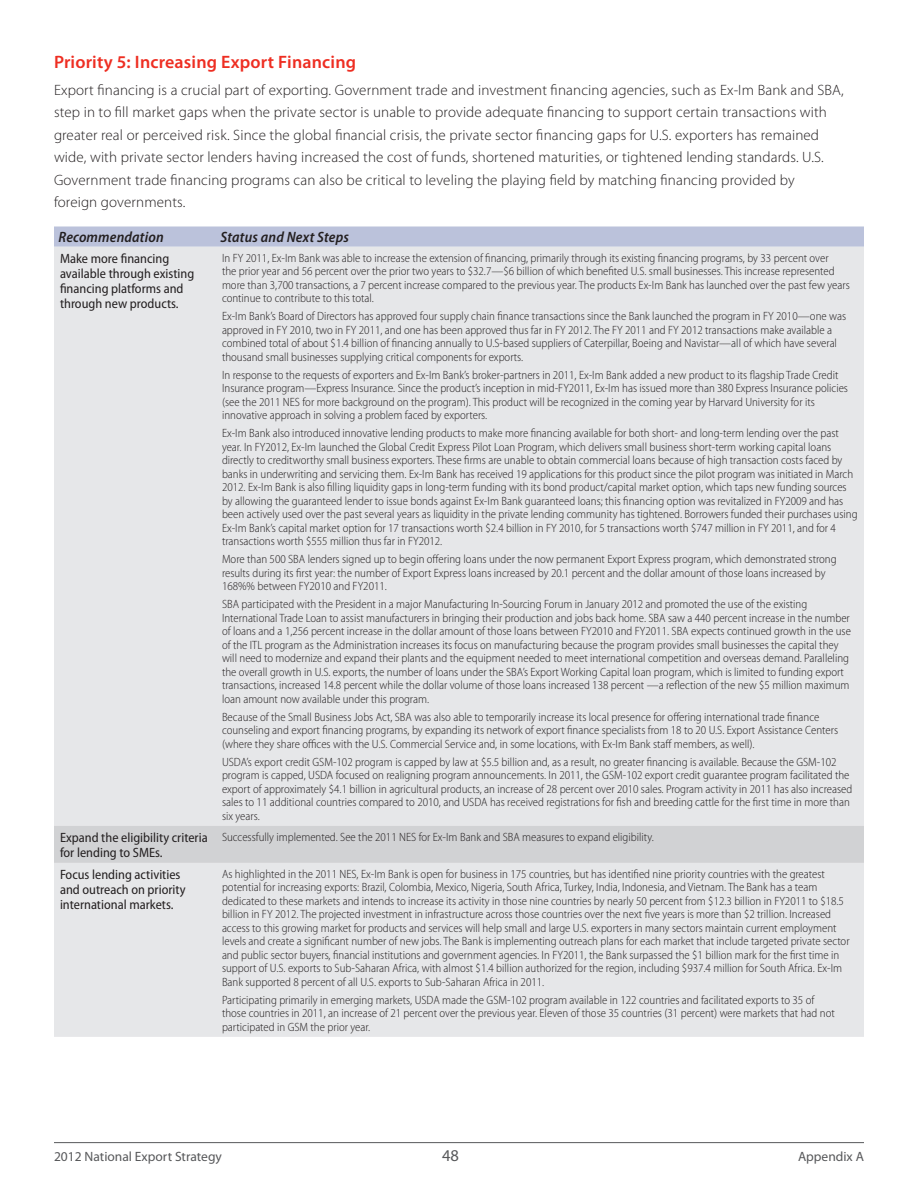
<style>
.page{position:relative;width:918px;height:1188px;background:#fff}
.page>*{position:absolute;margin:0;border:0;box-sizing:border-box;transform-origin:0 0}
.t1{font:600 18px "Myriad Pro";letter-spacing:.01em;color:#ee2e22}
.t2{font:16.5px "Myriad Pro";color:#57585a}
.Body{font:300 15px/22.5px "Myriad Pro";letter-spacing:.01em;color:#231f20}
.Table_Header_Appendi{font:italic 600 semi-condensed 15px "Myriad Pro";letter-spacing:.01em;color:#231f20}
.Appendix_A_Recommend{font:semi-condensed 13.5px/15px "Myriad Pro";color:#231f20}
.t3{font:13.5px "Myriad Pro";color:#57585a}
.Appendix_A{font:300 semi-condensed 12px/13.5px "Myriad Pro";color:#231f20}
</style>
<div class="page">
<hr style="left:54px;top:1142px;width:810px;height:1px;background:#57585a">
<svg style="left:54px;top:226px;width:810px;height:21px;background:#bdc4dc"></svg>
<div style="left:54px;top:247px;width:810px;height:790px;background:#e6e7e9"></div>
<div style="left:54px;top:826px;width:810px;height:37px;background:#d1d2d4"></div>
<h3 class="t1" style="left:54px;top:50px;width:304px">Priority 5: Increasing Export Financing</h3>
<p class="Body" style="left:54px;top:79px;width:791px">Export financing is a crucial part of exporting. Government trade and investment financing agencies, such as Ex-Im Bank and SBA, step in to fill market gaps when the private sector is unable to provide adequate financing to support certain transactions with greater real or perceived risk. Since the global financial crisis, the private sector financing gaps for U.S. exporters has remained wide, with private sector lenders having increased the cost of funds, shortened maturities, or tightened lending standards. U.S.<br>Government trade financing programs can also be critical to leveling the playing field by matching financing provided by<br>foreign governments.</p>
<p class="Table_Header_Appendi" style="left:58px;top:229px;width:107px">Recommendation</p>
<p class="Table_Header_Appendi" style="left:220px;top:229px;width:130px">Status and Next Steps</p>
<p class="Appendix_A_Recommend" style="left:60px;top:251px;width:136px">Make more financing available through existing financing platforms and through new products.</p>
<p class="Appendix_A" style="left:222px;top:251px;width:629px">In FY 2011, Ex-Im Bank was able to increase the extension of financing, primarily through its existing financing programs, by 33 percent over<br>the prior year and 56 percent over the prior two years to $32.7—$6 billion of which benefited U.S. small businesses. This increase represented more than 3,700 transactions, a 7 percent increase compared to the previous year. The products Ex-Im Bank has launched over the past few years continue to contribute to this total.</p>
<p class="Appendix_A" style="left:222px;top:310px;width:626px">Ex-Im Bank’s Board of Directors has approved four supply chain finance transactions since the Bank launched the program in FY 2010—one was approved in FY 2010, two in FY 2011, and one has been approved thus far in FY 2012. The FY 2011 and FY 2012 transactions make available a combined total of about $1.4 billion of financing annually to U.S-based suppliers of Caterpillar, Boeing and Navistar—all of which have several thousand small businesses supplying critical components for exports.</p>
<p class="Appendix_A" style="left:222px;top:368px;width:628px">In response to the requests of exporters and Ex-Im Bank’s broker-partners in 2011, Ex-Im Bank added a new product to its flagship Trade Credit Insurance program—Express Insurance. Since the product’s inception in mid-FY2011, Ex-Im has issued more than 380 Express Insurance policies (see the 2011 NES for more background on the program). This product will be recognized in the coming year by Harvard University for its innovative approach in solving a problem faced by exporters.</p>
<p class="Appendix_A" style="left:222px;top:427px;width:637px">Ex-Im Bank also introduced innovative lending products to make more financing available for both short- and long-term lending over the past year. In FY2012, Ex-Im launched the Global Credit Express Pilot Loan Program, which delivers small business short-term working capital loans directly to creditworthy small business exporters. These firms are unable to obtain commercial loans because of high transaction costs faced by banks in underwriting and servicing them. Ex-Im Bank has received 19 applications for this product since the pilot program was initiated in March 2012. Ex-Im Bank is also filling liquidity gaps in long-term funding with its bond product/capital market option, which taps new funding sources by allowing the guaranteed lender to issue bonds against Ex-Im Bank guaranteed loans; this financing option was revitalized in FY2009 and has been actively used over the past several years as liquidity in the private lending community has tightened. Borrowers funded their purchases using Ex-Im Bank’s capital market option for 17 transactions worth $2.4 billion in FY 2010, for 5 transactions worth $747 million in FY 2011, and for 4 transactions worth $555 million thus far in FY2012.</p>
<p class="Appendix_A" style="left:222px;top:553px;width:616px">More than 500 SBA lenders signed up to begin offering loans under the now permanent Export Express program, which demonstrated strong results during its first year: the number of Export Express loans increased by 20.1 percent and the dollar amount of those loans increased by<br>168%% between FY2010 and FY2011.</p>
<p class="Appendix_A" style="left:222px;top:598px;width:631px">SBA participated with the President in a major Manufacturing In-Sourcing Forum in January 2012 and promoted the use of the existing International Trade Loan to assist manufacturers in bringing their production and jobs back home. SBA saw a 440 percent increase in the number of loans and a 1,256 percent increase in the dollar amount of those loans between FY2010 and FY2011. SBA expects continued growth in the use of the ITL program as the Administration increases its focus on manufacturing because the program provides small businesses the capital they will need to modernize and expand their plants and the equipment needed to meet international competition and overseas demand. Paralleling the overall growth in U.S. exports, the number of loans under the SBA’s Export Working Capital loan program, which is limited to funding export transactions, increased 14.8 percent while the dollar volume of those loans increased 138 percent —a reflection of the new $5 million maximum loan amount now available under this program.</p>
<p class="Appendix_A" style="left:222px;top:710px;width:618px">Because of the Small Business Jobs Act, SBA was also able to temporarily increase its local presence for offering international trade finance counseling and export financing programs, by expanding its network of export finance specialists from 18 to 20 U.S. Export Assistance Centers (where they share offices with the U.S. Commercial Service and, in some locations, with Ex-Im Bank staff members, as well).</p>
<p class="Appendix_A" style="left:222px;top:755px;width:632px">USDA’s export credit GSM-102 program is capped by law at $5.5 billion and, as a result, no greater financing is available. Because the GSM-102 program is capped, USDA focused on realigning program announcements. In 2011, the GSM-102 export credit guarantee program facilitated the export of approximately $4.1 billion in agricultural products, an increase of 28 percent over 2010 sales. Program activity in 2011 has also increased sales to 11 additional countries compared to 2010, and USDA has received registrations for fish and breeding cattle for the first time in more than six years.</p>
<p class="Appendix_A_Recommend" style="left:60px;top:830px;width:149px">Expand the eligibility criteria for lending to SMEs.</p>
<p class="Appendix_A" style="left:222px;top:830px;width:433px">Successfully implemented. See the 2011 NES for Ex-Im Bank and SBA measures to expand eligibility.</p>
<p class="Appendix_A_Recommend" style="left:60px;top:867px;width:127px">Focus lending activities and outreach on priority international markets.</p>
<p class="Appendix_A" style="left:222px;top:867px;width:629px">As highlighted in the 2011 NES, Ex-Im Bank is open for business in 175 countries, but has identified nine priority countries with the greatest potential for increasing exports: Brazil, Colombia, Mexico, Nigeria, South Africa, Turkey, India, Indonesia, and Vietnam. The Bank has a team dedicated to these markets and intends to increase its activity in those nine countries by nearly 50 percent from $12.3 billion in FY2011 to $18.5 billion in FY 2012. The projected investment in infrastructure across those countries over the next five years is more than $2 trillion. Increased access to this growing market for products and services will help small and large U.S. exporters in many sectors maintain current employment levels and create a significant number of new jobs. The Bank is implementing outreach plans for each market that include targeted private sector and public sector buyers, financial institutions and government agencies. In FY2011, the Bank surpassed the $1 billion mark for the first time in support of U.S. exports to Sub-Saharan Africa, with almost $1.4 billion authorized for the region, including $937.4 million for South Africa. Ex-Im Bank supported 8 percent of all U.S. exports to Sub-Saharan Africa in 2011.</p>
<p class="Appendix_A" style="left:222px;top:993px;width:614px">Participating primarily in emerging markets, USDA made the GSM-102 program available in 122 countries and facilitated exports to 35 of those countries in 2011, an increase of 21 percent over the previous year. Eleven of those 35 countries (31 percent) were markets that had not participated in GSM the prior year.</p>
<p class="t3" style="left:54px;top:1148px;width:169px">2012 National Export Strategy</p>
<h2 class="t2" style="left:442px;top:1145px;width:18px">48</h2>
<p class="t3" style="left:798px;top:1148px;width:67px">Appendix A</p>
</div>
